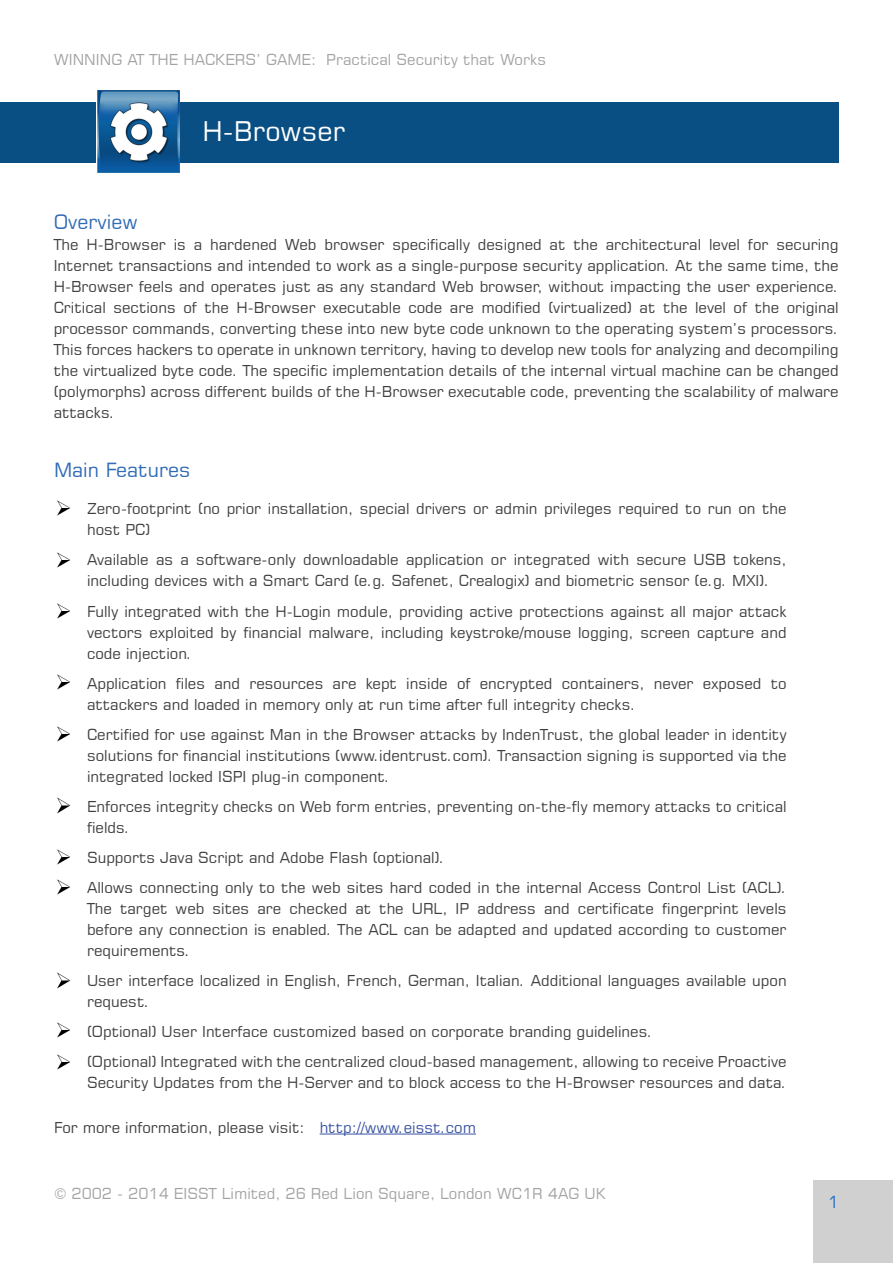
<style>
.page{position:relative;width:893px;height:1263px;background:#fff}
.page>*{position:absolute;margin:0;border:0;box-sizing:border-box;transform-origin:0 0}
.t1{font:27px "Square 721 BT";color:#fff}
.t2{font:19.5px "Square 721 BT";color:#316cb5}
.t3{font:16.5px "Square 721 BT";color:#1f6cc9}
.t4{font:15px/21px "Square 721 BT";color:#3f3f3f}
.t5{font:15px "Square 721 BT";color:#a3a3a3}
.t6{font:15px "Square 721 BT";color:#a4a3a3}
.s1{color:#3a53a3}
</style>
<div class="page">
<div style="left:0;top:102px;width:839px;height:60px;background:#0a4f83"></div>
<img style="left:57px;top:879px;width:13px;height:16px">
<img style="left:57px;top:674px;width:13px;height:16px">
<img style="left:57px;top:603px;width:13px;height:16px">
<img style="left:57px;top:552px;width:13px;height:16px">
<img style="left:57px;top:500px;width:13px;height:16px">
<img style="left:96px;top:91px;width:83px;height:82px">
<img style="left:57px;top:726px;width:13px;height:16px">
<img style="left:57px;top:797px;width:14px;height:17px">
<img style="left:57px;top:849px;width:13px;height:16px">
<img style="left:57px;top:972px;width:14px;height:17px">
<img style="left:57px;top:1022px;width:13px;height:16px">
<img style="left:57px;top:1054px;width:13px;height:16px">
<hr style="left:320px;top:1134px;width:156px;height:1px;background:#3a53a3">
<div style="left:813px;top:1181px;width:80px;height:82px;background:#d0d0d0"></div>
<p class="t6" style="left:54px;top:51px;width:494px">WINNING AT THE HACKERS’ GAME: Practical Security that Works</p>
<p class="t1" style="left:202px;top:115px;width:144px">H-Browser</p>
<p class="t2" style="left:54px;top:210px;width:85px">Overview</p>
<p class="t4" style="left:54px;top:234px;width:786px;text-align:justify">The H-Browser is a hardened Web browser specifically designed at the architectural level for securing Internet transactions and intended to work as a single-purpose security application. At the same time, the H-Browser feels and operates just as any standard Web browser, without impacting the user experience.<br>Critical sections of the H-Browser executable code are modified (virtualized) at the level of the original processor commands, converting these into new byte code unknown to the operating system’s processors.<br>This forces hackers to operate in unknown territory, having to develop new tools for analyzing and decompiling the virtualized byte code. The specific implementation details of the internal virtual machine can be changed (polymorphs) across different builds of the H-Browser executable code, preventing the scalability of malware attacks.</p>
<p class="t2" style="left:54px;top:458px;width:138px">Main Features</p>
<p class="t4" style="left:87px;top:498px;width:701px;text-indent:-27px">• Zero-footprint (no prior installation, special drivers or admin privileges required to run on the host PC)</p>
<p class="t4" style="left:87px;top:549px;width:701px;text-indent:-27px">• Available as a software-only downloadable application or integrated with secure USB tokens, including devices with a Smart Card (e.g. Safenet, Crealogix) and biometric sensor (e.g. MXI).</p>
<p class="t4" style="left:87px;top:600px;width:701px;text-align:justify;text-indent:-27px">• Fully integrated with the H-Login module, providing active protections against all major attack vectors exploited by financial malware, including keystroke/mouse logging, screen capture and code injection.</p>
<p class="t4" style="left:87px;top:672px;width:701px;text-indent:-27px">• Application files and resources are kept inside of encrypted containers, never exposed to attackers and loaded in memory only at run time after full integrity checks.</p>
<p class="t4" style="left:87px;top:723px;width:701px;text-align:justify;text-indent:-27px">• Certified for use against Man in the Browser attacks by IndenTrust, the global leader in identity solutions for financial institutions (www.identrust.com). Transaction signing is supported via the integrated locked ISPI plug-in component.</p>
<p class="t4" style="left:87px;top:795px;width:701px;text-indent:-27px">• Enforces integrity checks on Web form entries, preventing on-the-fly memory attacks to critical fields.</p>
<p class="t4" style="left:60px;top:846px;width:386px">• Supports Java Script and Adobe Flash (optional).</p>
<p class="t4" style="left:87px;top:876px;width:701px;text-align:justify;text-indent:-27px">• Allows connecting only to the web sites hard coded in the internal Access Control List (ACL).<br>The target web sites are checked at the URL, IP address and certificate fingerprint levels before any connection is enabled. The ACL can be adapted and updated according to customer requirements.</p>
<p class="t4" style="left:87px;top:969px;width:701px;text-indent:-27px">• User interface localized in English, French, German, Italian. Additional languages available upon request.</p>
<p class="t4" style="left:60px;top:1020px;width:594px">• (Optional) User Interface customized based on corporate branding guidelines.</p>
<p class="t4" style="left:60px;top:1050px;width:728px;text-align:right">• (Optional) Integrated with the centralized cloud-based management, allowing to receive Proactive<br>Security Updates from the H-Server and to block access to the H-Browser resources and data.</p>
<p class="t4" style="left:54px;top:1116px;width:423px">For more information, please visit: <span class="s1">http://www.eisst.com</span></p>
<p class="t5" style="left:54px;top:1184px;width:553px">© 2002 - 2014 EISST Limited, 26 Red Lion Square, London WC1R 4AG UK</p>
<p class="t3" style="left:828px;top:1191px;width:13px">1</p>
</div>
